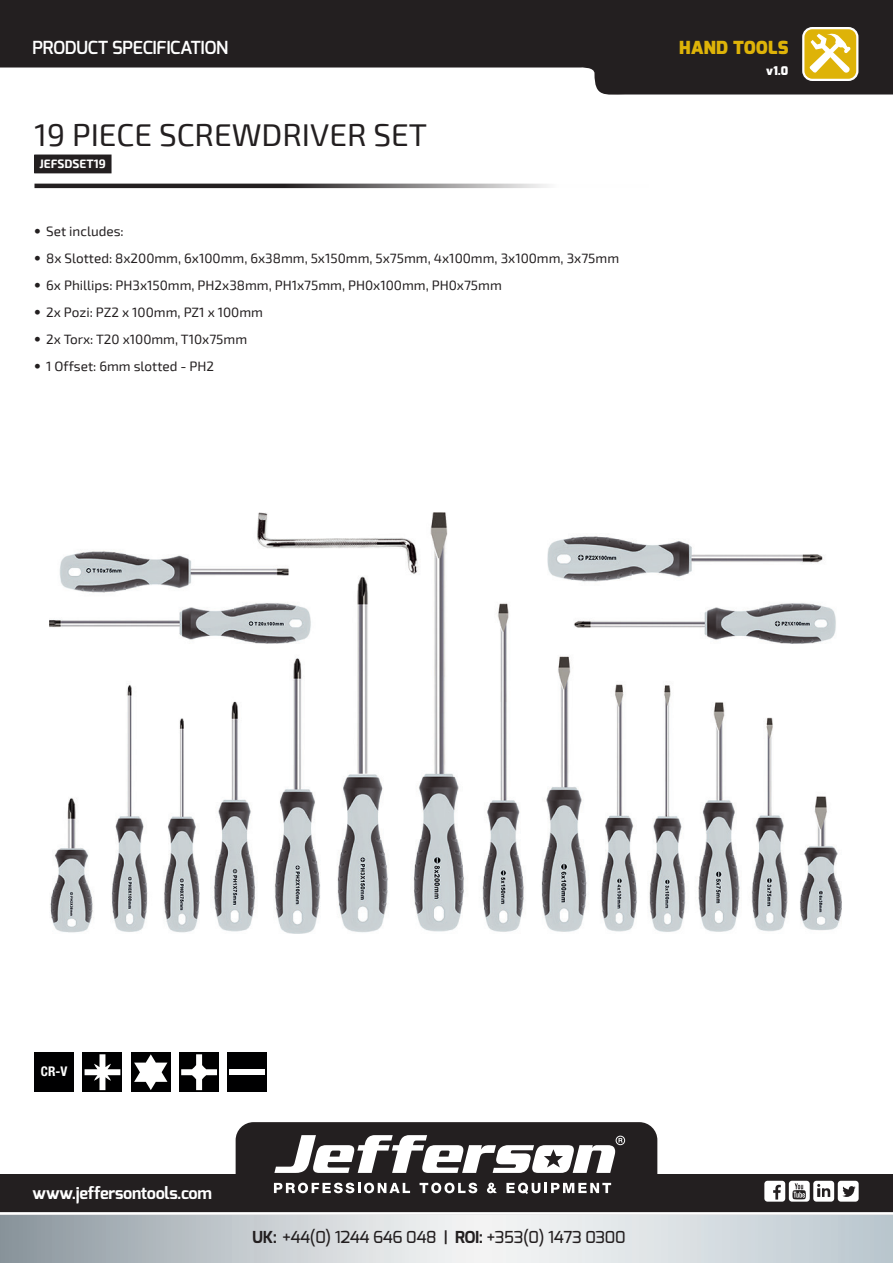
<style>
.page{position:relative;width:893px;height:1263px;background:#fff}
.page>*{position:absolute;margin:0;border:0;box-sizing:border-box;transform-origin:0 0}
.t1{font:31.5px "Exo 2";color:#231f20}
.t2{font:600 18px "Exo";letter-spacing:-.02em;color:#fff}
.t3{font:900 18px "Exo";letter-spacing:.01em;color:#deb308}
.t4{font:500 16.5px "Exo";letter-spacing:-.02em;color:#231f20}
.t5{font:700 16.5px "Exo";letter-spacing:-.02em;color:#fff}
.t6{font:13.5px "Exo 2";color:#231f20}
.t7{font:700 condensed 13.35px "Helvetica Neue LT Std";color:#fff}
.t8{font:700 12px "Exo 2";color:#fff}
.t9{font:900 12px "Exo";color:#fff}
.s1{font-family:"Helvetica Neue LT Std";font-weight:700}
.s2{font-weight:700}
.s3{font-weight:600}
</style>
<div class="page">
<div style="left:0;top:1175px;width:893px;height:39px;background:#231f20"></div>
<svg style="left:0;top:0;width:893px;height:95px;fill:#231f20"></svg>
<div style="left:236px;top:1122px;width:421px;height:72px;background:#231f20"></div>
<div style="left:0;top:1211px;width:893px;height:7px;background:#231f20;opacity:.75"></div>
<div style="left:789px;top:1181px;width:21px;height:21px;background:#fff;border-radius:3px"></div>
<svg style="left:792px;top:1183px;width:14px;height:16px"></svg>
<div style="left:813px;top:1181px;width:21px;height:21px;background:#fff;border-radius:3px"></div>
<svg style="left:817px;top:1184px;width:13px;height:13px"></svg>
<div style="left:838px;top:1181px;width:21px;height:21px;background:#fff;border-radius:3px"></div>
<svg style="left:842px;top:1186px;width:14px;height:11px"></svg>
<div style="left:764px;top:1181px;width:21px;height:21px;background:#fff;border-radius:3px"></div>
<svg style="left:773px;top:1185px;width:8px;height:14px"></svg>
<svg style="left:0;top:1215px;width:893px;height:48px;background:#ccd2d6"></svg>
<svg style="left:274px;top:1183px;width:136px;height:10px"></svg>
<svg style="left:420px;top:1183px;width:57px;height:10px"></svg>
<svg style="left:487px;top:1183px;width:10px;height:10px"></svg>
<svg style="left:506px;top:1183px;width:105px;height:11px"></svg>
<svg style="left:274px;top:1135px;width:351px;height:38px"></svg>
<div style="left:803px;top:28px;width:54px;height:52px;background:#deb308;border-radius:9px"></div>
<div style="left:802px;top:27px;width:56px;height:54px;border:2px solid #fff;border-radius:9px"></div>
<svg style="left:809px;top:33px;width:42px;height:40px"></svg>
<div style="left:35px;top:155px;width:76px;height:18px;background:#231f20"></div>
<svg style="left:34px;top:184px;width:514px;height:4px;background:#595656"></svg>
<img style="left:49px;top:513px;width:793px;height:421px">
<div style="left:83px;top:1052px;width:39px;height:40px;background:#000001"></div>
<svg style="left:85px;top:1054px;width:35px;height:36px"></svg>
<div style="left:34px;top:1052px;width:40px;height:40px;background:#000001"></div>
<div style="left:179px;top:1052px;width:40px;height:40px;background:#000001"></div>
<svg style="left:181px;top:1054px;width:36px;height:36px"></svg>
<div style="left:228px;top:1052px;width:39px;height:40px;background:#000001"></div>
<div style="left:229px;top:1069px;width:36px;height:6px;background:#fff"></div>
<div style="left:131px;top:1052px;width:40px;height:40px;background:#000001"></div>
<svg style="left:134px;top:1054px;width:33px;height:36px"></svg>
<h2 class="t2" style="left:33px;top:36px;width:197px">PRODUCT SPECIFICATION</h2>
<p class="t1" style="left:34px;top:117px;width:394px">19 PIECE SCREWDRIVER SET</p>
<p class="t8" style="left:39px;top:157px;width:68px">JEFSDSET19</p>
<p class="t6" style="left:34px;top:224px;width:91px"><span class="s1">•</span> Set includes:</p>
<p class="t6" style="left:34px;top:251px;width:586px"><span class="s1">•</span> 8x Slotted: 8x200mm, 6x100mm, 6x38mm, 5x150mm, 5x75mm, 4x100mm, 3x100mm, 3x75mm</p>
<p class="t6" style="left:34px;top:278px;width:469px"><span class="s1">•</span> 6x Phillips: PH3x150mm, PH2x38mm, PH1x75mm, PH0x100mm, PH0x75mm</p>
<p class="t6" style="left:34px;top:305px;width:230px"><span class="s1">•</span> 2x Pozi: PZ2 x 100mm, PZ1 x 100mm</p>
<p class="t6" style="left:34px;top:332px;width:214px"><span class="s1">•</span> 2x Torx: T20 x100mm, T10x75mm</p>
<p class="t6" style="left:34px;top:359px;width:181px"><span class="s1">•</span> 1 Offset: 6mm slotted - PH2</p>
<h2 class="t3" style="left:679px;top:36px;width:111px">HAND TOOLS</h2>
<p class="t9" style="left:766px;top:63px;width:24px">v1.0</p>
<p class="t7" style="left:41px;top:1063px;width:28px">CR-V</p>
<p class="t5" style="left:33px;top:1182px;width:181px">www.jeffersontools.com</p>
<p class="t4" style="left:252px;top:1227px;width:375px"><span class="s2">UK:</span> +44(0) 1244 646 048 <span class="s3">|</span> <span class="s2">ROI:</span> +353(0) 1473 0300</p>
</div>
